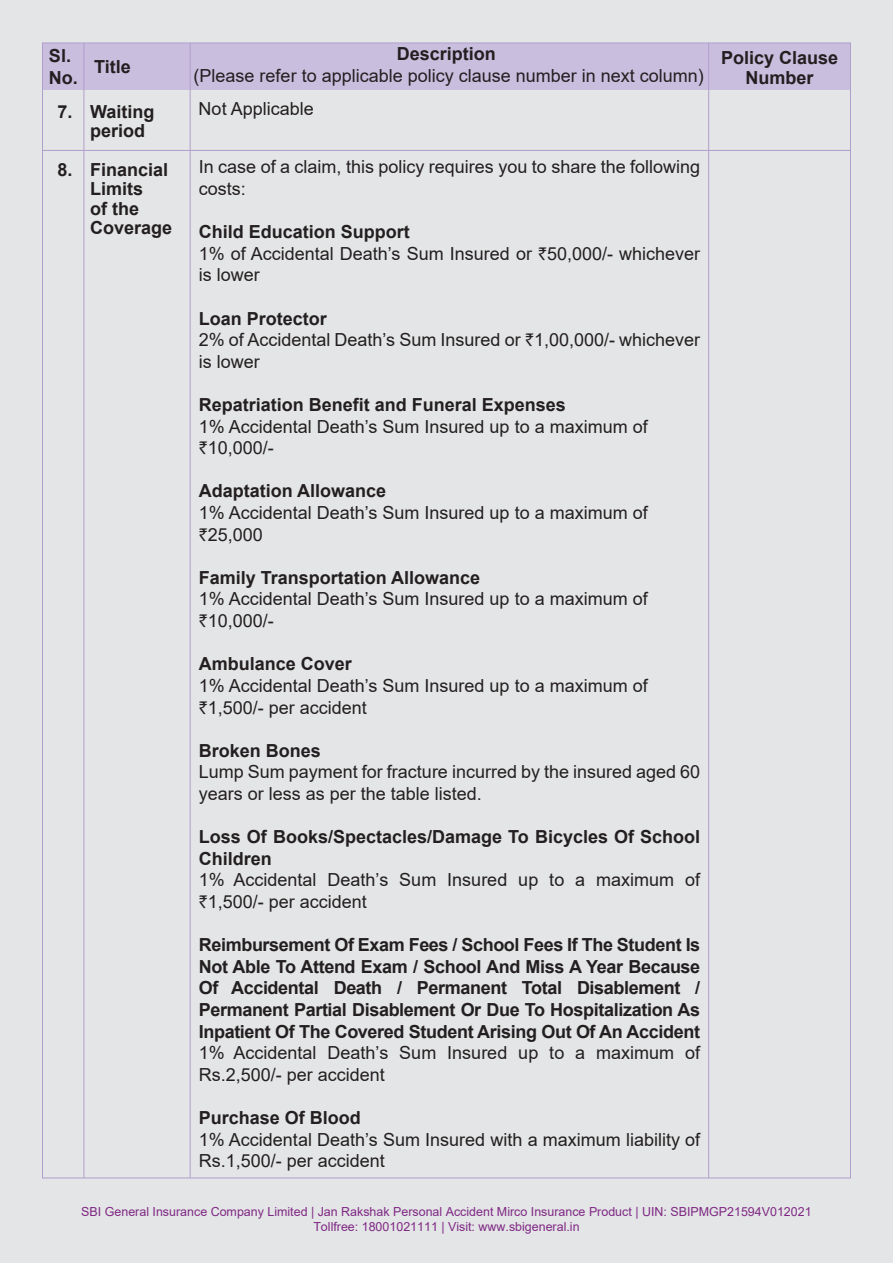
<style>
.page{position:relative;width:893px;height:1263px;background:#e4e5e6}
.page>*{position:absolute;margin:0;border:0;box-sizing:border-box;transform-origin:0 0}
.t1{font:18px/21.6px "Arial";color:#231f20}
.t2{font:700 18px/21.6px "Arial";color:#231f20}
.t3{font:12.45px/15px "Arial";color:#7f2985;text-align:center}
.s1{font-weight:700}
.s2{font-family:"Rupee"}
</style>
<div class="page">
<div style="left:43px;top:43px;width:807px;height:47px;background:#c9bede"></div>
<hr style="left:708px;top:43px;width:1px;height:1135px;background:#b09fcc">
<hr style="left:83px;top:43px;width:1px;height:1135px;background:#b09fcc">
<hr style="left:190px;top:43px;width:1px;height:1135px;background:#b09fcc">
<hr style="left:43px;top:150px;width:807px;height:1px;background:#b09fcc">
<p class="t2" style="left:397px;top:44px;width:101px">Description</p>
<p class="t1" style="left:194px;top:65px;width:512px">(Please refer to applicable policy clause number in next column)</p>
<p class="t2" style="left:49px;top:45px;width:30px">Sl.<br>No.</p>
<p class="t2" style="left:94px;top:56px;width:38px">Title</p>
<p class="t2" style="left:721px;top:49px;width:119px;line-height:19.5px;text-align:center">Policy Clause<br>Number</p>
<p class="t2" style="left:58px;top:101px;width:17px">7.</p>
<p class="t2" style="left:58px;top:159px;width:17px">8.</p>
<p class="t2" style="left:90px;top:101px;width:66px">Waiting</p>
<p class="t1" style="left:199px;top:98px;width:117px">Not Applicable</p>
<p class="t2" style="left:90px;top:120px;width:57px">period</p>
<p class="t1" style="left:199px;top:156px;width:503px">In case of a claim, this policy requires you to share the following costs:</p>
<p class="t1" style="left:199px;top:221px;width:503px"><span class="s1">Child Education Support<br></span>1% of Accidental Death’s Sum Insured or <span class="s2">`</span>50,000/- whichever is lower</p>
<p class="t1" style="left:199px;top:307px;width:503px"><span class="s1">Loan Protector<br></span>2% of Accidental Death’s Sum Insured or <span class="s2">`</span>1,00,000/- whichever is lower</p>
<p class="t2" style="left:199px;top:394px;width:369px">Repatriation Benefit and Funeral Expenses</p>
<p class="t1" style="left:199px;top:415px;width:450px">1% Accidental Death’s Sum Insured up to a maximum of <span class="s2">`</span>10,000/-</p>
<p class="t2" style="left:199px;top:481px;width:189px">Adaptation Allowance</p>
<p class="t1" style="left:199px;top:502px;width:450px">1% Accidental Death’s Sum Insured up to a maximum of <span class="s2">`</span>25,000</p>
<p class="t2" style="left:199px;top:567px;width:283px">Family Transportation Allowance</p>
<p class="t1" style="left:199px;top:588px;width:450px">1% Accidental Death’s Sum Insured up to a maximum of <span class="s2">`</span>10,000/-</p>
<p class="t2" style="left:199px;top:653px;width:155px">Ambulance Cover</p>
<p class="t1" style="left:199px;top:675px;width:450px">1% Accidental Death’s Sum Insured up to a maximum of <span class="s2">`</span>1,500/- per accident</p>
<p class="t2" style="left:199px;top:740px;width:124px">Broken Bones</p>
<p class="t1" style="left:199px;top:761px;width:503px">Lump Sum payment for fracture incurred by the insured aged 60 years or less as per the table listed.</p>
<p class="t2" style="left:199px;top:826px;width:503px">Loss Of Books/Spectacles/Damage To Bicycles Of School<br>Children</p>
<p class="t1" style="left:199px;top:869px;width:503px">1% Accidental Death’s Sum Insured up to a maximum of <span class="s2">`</span>1,500/- per accident</p>
<p class="t2" style="left:199px;top:934px;width:503px;text-align:justify">Reimbursement Of Exam Fees / School Fees If The Student Is Not Able To Attend Exam / School And Miss A Year Because Of Accidental Death / Permanent Total Disablement / Permanent Partial Disablement Or Due To Hospitalization As Inpatient Of The Covered Student Arising Out Of An Accident</p>
<p class="t1" style="left:199px;top:1042px;width:503px">1% Accidental Death’s Sum Insured up to a maximum of<br>Rs.2,500/- per accident</p>
<p class="t2" style="left:199px;top:1107px;width:164px">Purchase Of Blood</p>
<p class="t1" style="left:199px;top:1128px;width:503px">1% Accidental Death’s Sum Insured with a maximum liability of<br>Rs.1,500/- per accident</p>
<p class="t3" style="left:81px;top:1204px;width:732px">SBI General Insurance Company Limited | Jan Rakshak Personal Accident Mirco Insurance Product | UIN: SBIPMGP21594V012021<br>Tollfree: 18001021111 | Visit: www.sbigeneral.in</p>
<p class="t2" style="left:90px;top:160px;width:84px;line-height:19.5px">Financial<br>Limits<br>of the<br>Coverage</p>
</div>
